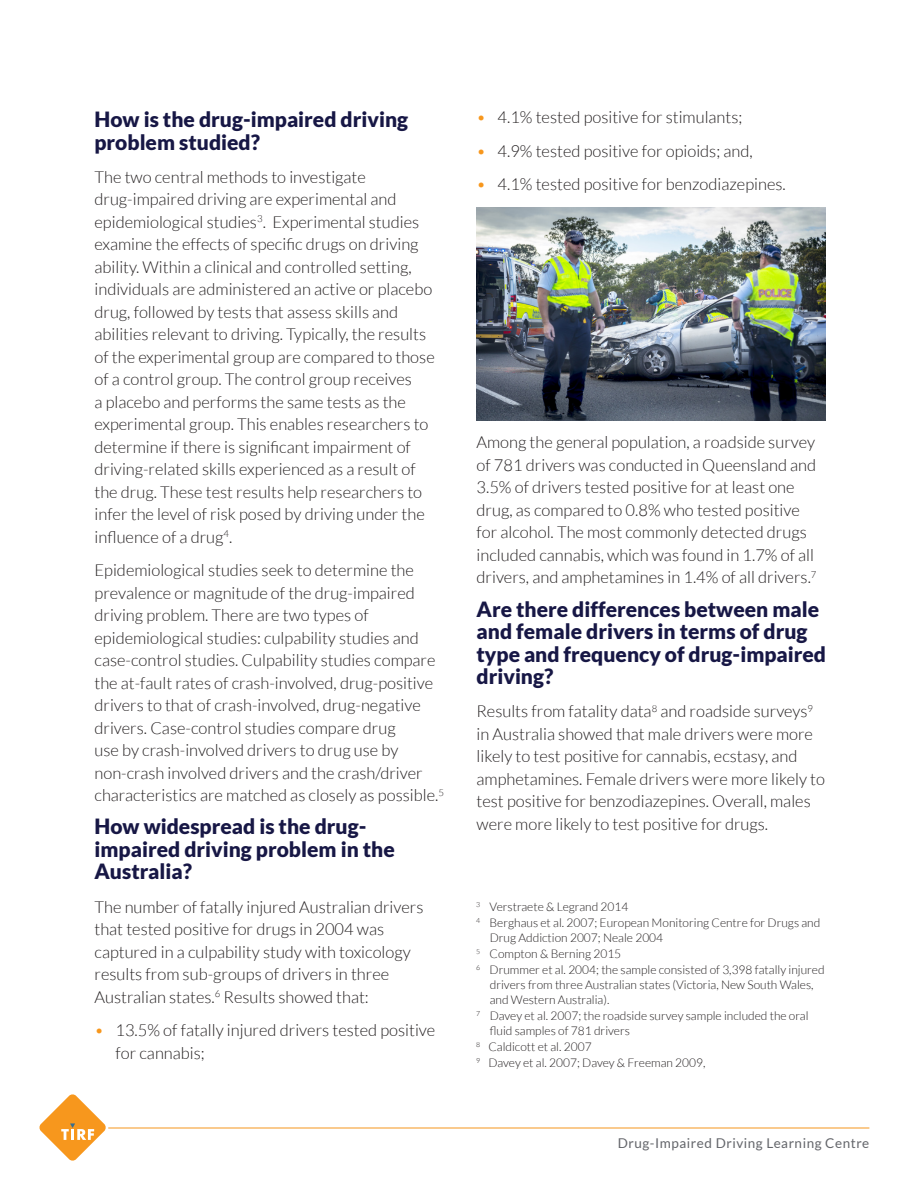
<style>
.page{position:relative;width:918px;height:1188px;background:#fff}
.page>*{position:absolute;margin:0;border:0;box-sizing:border-box;transform-origin:0 0}
.t1{font:900 21px/22.5px "Lato";color:#171745}
.t2{font:300 16.5px/22.5px "Lato";color:#231f20}
.t3{font:13.5px "Lato";letter-spacing:.04em;color:#63656a}
.t4{font:300 12px "Lato";color:#231f20}
.s1{color:#f7971d}
</style>
<div class="page">
<svg style="left:39px;top:1094px;width:67px;height:67px"></svg>
<hr style="left:108px;top:1128px;width:761px;height:1px;background:#f7971d">
<img style="left:476px;top:207px;width:350px;height:213px">
<p class="t1" style="left:94px;top:108px;width:315px">How is the drug-impaired driving problem studied?</p>
<p class="t2" style="left:94px;top:166px;width:342px">The two central methods to investigate drug-impaired driving are experimental and epidemiological studies<sup>3</sup>. Experimental studies examine the effects of specific drugs on driving ability. Within a clinical and controlled setting, individuals are administered an active or placebo drug, followed by tests that assess skills and abilities relevant to driving. Typically, the results of the experimental group are compared to those of a control group. The control group receives<br>a placebo and performs the same tests as the experimental group. This enables researchers to determine if there is significant impairment of driving-related skills experienced as a result of the drug. These test results help researchers to infer the level of risk posed by driving under the influence of a drug<sup>4</sup>.</p>
<p class="t2" style="left:95px;top:559px;width:351px">Epidemiological studies seek to determine the prevalence or magnitude of the drug-impaired driving problem. There are two types of epidemiological studies: culpability studies and case-control studies. Culpability studies compare the at-fault rates of crash-involved, drug-positive drivers to that of crash-involved, drug-negative drivers. Case-control studies compare drug<br>use by crash-involved drivers to drug use by non-crash involved drivers and the crash/driver characteristics are matched as closely as possible.<sup>5</sup></p>
<p class="t1" style="left:94px;top:815px;width:302px">How widespread is the drug&shy;impaired driving problem in the<br>Australia?</p>
<p class="t2" style="left:94px;top:896px;width:331px">The number of fatally injured Australian drivers that tested positive for drugs in 2004 was captured in a culpability study with toxicology results from sub-groups of drivers in three Australian states.<sup>6</sup> Results showed that:</p>
<p class="t2" style="left:116px;top:1019px;width:321px;text-indent:-21px"><span class="s1">•</span> 13.5% of fatally injured drivers tested positive for cannabis;</p>
<p class="t2" style="left:477px;top:106px;width:267px"><span class="s1">•</span> 4.1% tested positive for stimulants;</p>
<p class="t2" style="left:477px;top:140px;width:278px"><span class="s1">•</span> 4.9% tested positive for opioids; and,</p>
<p class="t2" style="left:477px;top:173px;width:311px"><span class="s1">•</span> 4.1% tested positive for benzodiazepines.</p>
<p class="t2" style="left:477px;top:431px;width:341px">Among the general population, a roadside survey of 781 drivers was conducted in Queensland and 3.5% of drivers tested positive for at least one drug, as compared to 0.8% who tested positive for alcohol. The most commonly detected drugs included cannabis, which was found in 1.7% of all drivers, and amphetamines in 1.4% of all drivers.<sup>7</sup></p>
<p class="t1" style="left:477px;top:597px;width:351px">Are there differences between male and female drivers in terms of drug type and frequency of drug-impaired driving?</p>
<p class="t2" style="left:477px;top:700px;width:350px">Results from fatality data<sup>8</sup> and roadside surveys<sup>9 </sup>in Australia showed that male drivers were more likely to test positive for cannabis, ecstasy, and amphetamines. Female drivers were more likely to test positive for benzodiazepines. Overall, males were more likely to test positive for drugs.</p>
<p class="t4" style="left:476px;top:900px;width:154px"><sup>3</sup> Verstraete &amp; Legrand 2014</p>
<p class="t4" style="left:476px;top:916px;width:346px"><sup>4</sup> Berghaus et al. 2007; European Monitoring Centre for Drugs and</p>
<p class="t4" style="left:490px;top:931px;width:175px">Drug Addiction 2007; Neale 2004</p>
<p class="t4" style="left:476px;top:947px;width:147px"><sup>5</sup> Compton &amp; Berning 2015</p>
<p class="t4" style="left:476px;top:964px;width:350px"><sup>6</sup> Drummer et al. 2004; the sample consisted of 3,398 fatally injured</p>
<p class="t4" style="left:490px;top:979px;width:325px">drivers from three Australian states (Victoria, New South Wales,</p>
<p class="t4" style="left:490px;top:994px;width:121px">and Western Australia).</p>
<p class="t4" style="left:476px;top:1010px;width:334px"><sup>7</sup> Davey et al. 2007; the roadside survey sample included the oral</p>
<p class="t4" style="left:490px;top:1025px;width:142px">fluid samples of 781 drivers</p>
<p class="t4" style="left:476px;top:1041px;width:117px"><sup>8</sup> Caldicott et al. 2007</p>
<p class="t4" style="left:476px;top:1057px;width:231px"><sup>9</sup> Davey et al. 2007; Davey &amp; Freeman 2009,</p>
<p class="t3" style="left:618px;top:1135px;width:253px">Drug-Impaired Driving Learning Centre</p>
</div>
